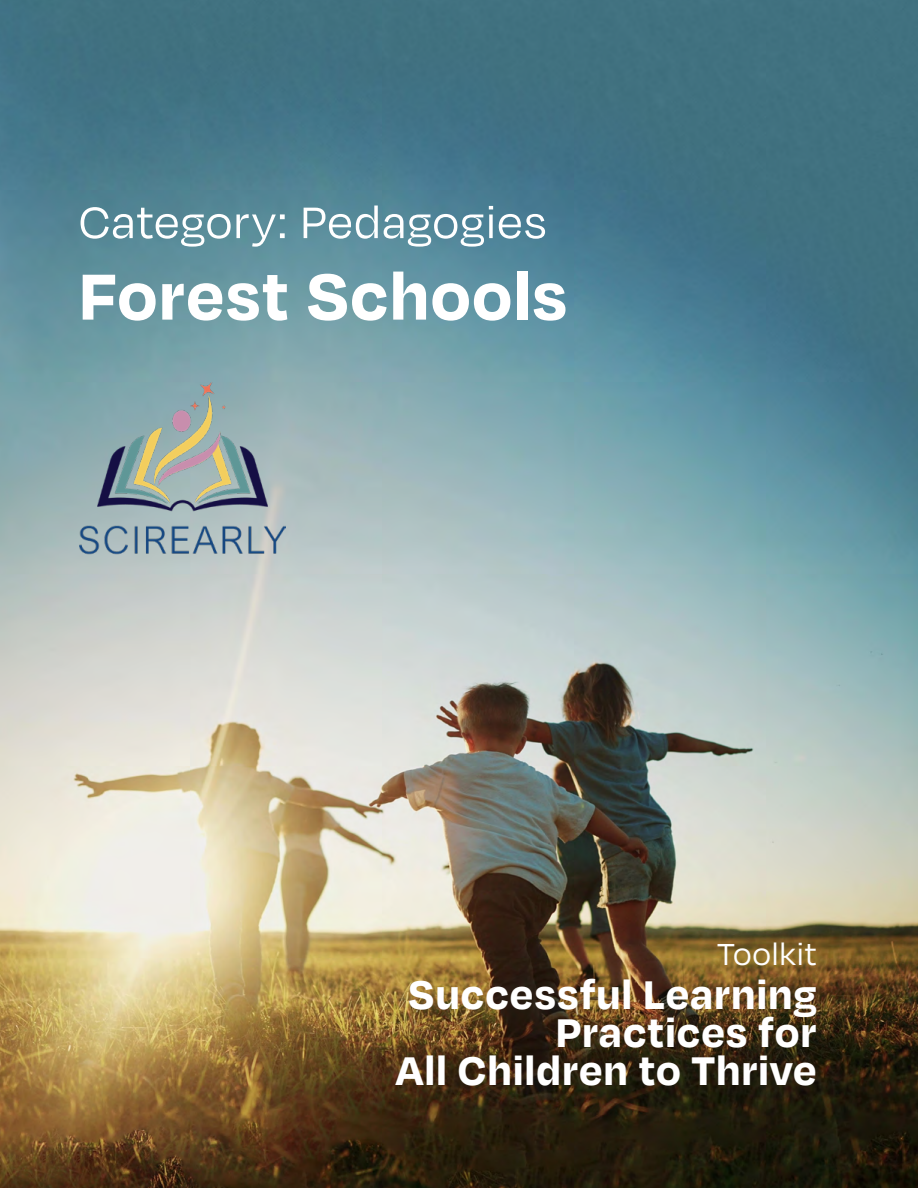
<style>
.page{position:relative;width:918px;height:1188px;background:#fff}
.page>*{position:absolute;margin:0;border:0;box-sizing:border-box;transform-origin:0 0}
.t1{font:700 74.85px "Degular";letter-spacing:.015em;color:#fff}
.t2{font:50.85px "Degular";letter-spacing:.01em;color:#fff}
.t3{font:700 46.05px/38.1px "Degular";letter-spacing:.02em;color:#fff;text-align:right}
.t4{font:35.1px "Degular";letter-spacing:.01em;color:#fff}
</style>
<div class="page">
<img style="left:0;top:0;width:918px;height:1188px">
<img style="left:79px;top:383px;width:206px;height:180px">
<p class="t2" style="left:79px;top:192px;width:469px">Category: Pedagogies</p>
<h1 class="t1" style="left:79px;top:249px;width:490px">Forest Schools</h1>
<p class="t4" style="left:717px;top:933px;width:101px">Toolkit</p>
<p class="t3" style="left:396px;top:973px;width:422px">Successful Learning<br>Practices for<br>All Children to Thrive</p>
</div>
